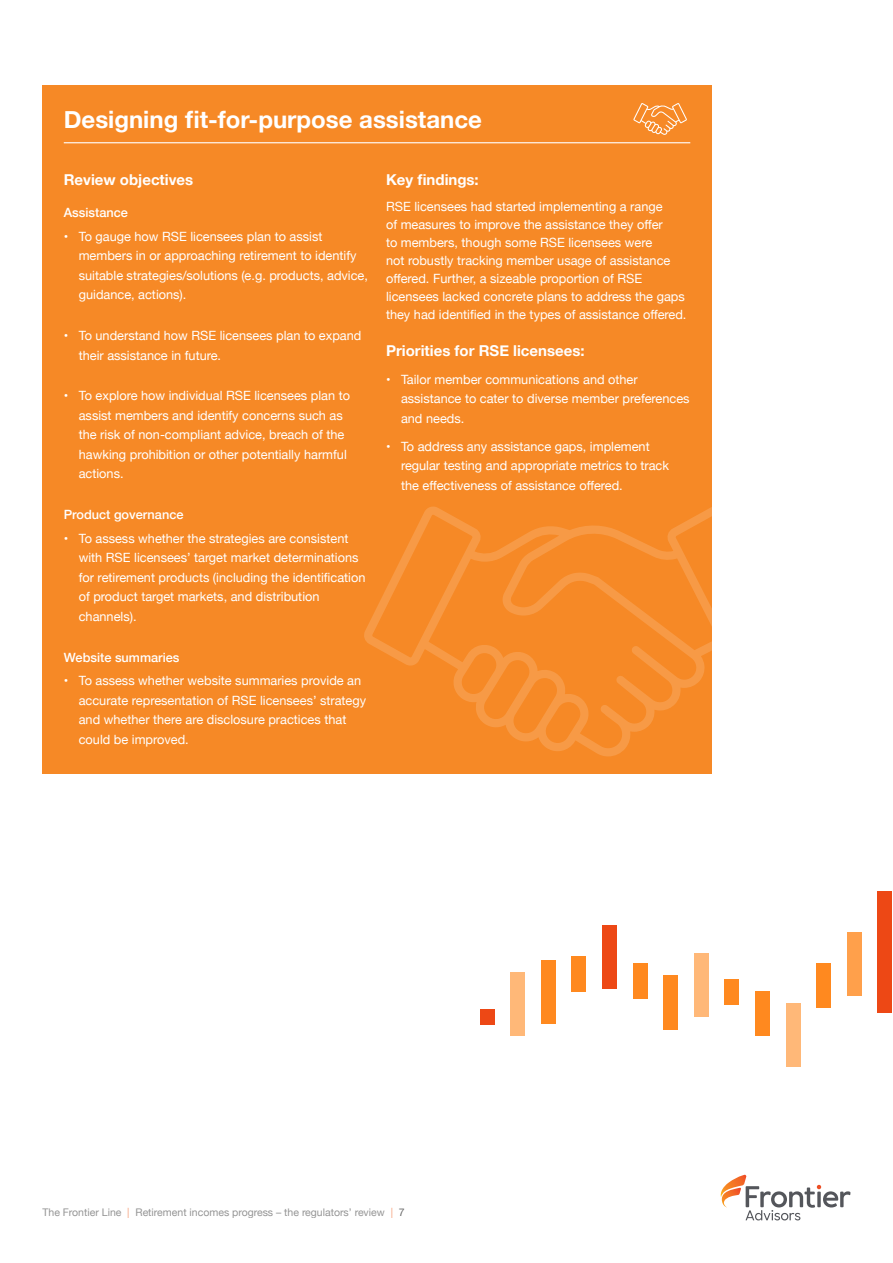
<style>
.page{position:relative;width:893px;height:1263px;background:#fff}
.page>*{position:absolute;margin:0;border:0;box-sizing:border-box;transform-origin:0 0}
.t1{font:700 24px "Helvetica Neue";color:#fff}
.t2{font:700 15px "Helvetica Neue";color:#fff}
.t3{font:12.75px/19.5px "Helvetica Neue";color:#fff}
.t4{font:500 12.75px "Helvetica Neue";color:#fff}
.t5{font:10.5px "Helvetica Neue";color:#4d4d4d}
.s1{font-family:"Helvetica"}
.s2{color:#f16122}
.s3{color:#000}
</style>
<div class="page">
<div style="left:43px;top:85px;width:669px;height:689px;background:#f68926"></div>
<svg style="left:364px;top:506px;width:348px;height:250px"></svg>
<hr style="left:64px;top:142px;width:626px;height:1px;background:#fff">
<svg style="left:633px;top:103px;width:54px;height:32px"></svg>
<div style="left:480px;top:1009px;width:14px;height:16px;background:#ed4815"></div>
<div style="left:511px;top:972px;width:14px;height:64px;background:#ffb878"></div>
<div style="left:541px;top:960px;width:14px;height:64px;background:#ff891f"></div>
<div style="left:572px;top:957px;width:14px;height:35px;background:#ff891f"></div>
<div style="left:602px;top:925px;width:15px;height:64px;background:#ed4815"></div>
<div style="left:633px;top:964px;width:14px;height:35px;background:#ff891f"></div>
<div style="left:664px;top:976px;width:14px;height:54px;background:#ff891f"></div>
<div style="left:694px;top:953px;width:14px;height:64px;background:#ffb878"></div>
<div style="left:725px;top:979px;width:14px;height:26px;background:#ff891f"></div>
<div style="left:755px;top:991px;width:15px;height:45px;background:#ff891f"></div>
<div style="left:786px;top:1003px;width:14px;height:64px;background:#ffb878"></div>
<div style="left:816px;top:963px;width:15px;height:44px;background:#ff891f"></div>
<div style="left:847px;top:932px;width:14px;height:64px;background:#ffa04b"></div>
<div style="left:878px;top:891px;width:14px;height:122px;background:#ed4815"></div>
<svg style="left:721px;top:1175px;width:129px;height:45px"></svg>
<h1 class="t1" style="left:64px;top:100px;width:420px">Designing fit-for-purpose assistance</h1>
<p class="t2" style="left:64px;top:168px;width:131px">Review objectives</p>
<p class="t4" style="left:64px;top:202px;width:66px">Assistance</p>
<p class="t3" style="left:79px;top:227px;width:291px;text-indent:-15px"><span class="s1">•</span> To gauge how RSE licensees plan to assist members in or approaching retirement to identify suitable strategies/solutions (e.g. products, advice, guidance, actions).</p>
<p class="t3" style="left:79px;top:327px;width:284px;text-indent:-15px"><span class="s1">•</span> To understand how RSE licensees plan to expand their assistance in future.</p>
<p class="t3" style="left:79px;top:387px;width:273px;text-indent:-15px"><span class="s1">•</span> To explore how individual RSE licensees plan to assist members and identify concerns such as the risk of non-compliant advice, breach of the hawking prohibition or other potentially harmful actions.</p>
<p class="t4" style="left:64px;top:504px;width:121px">Product governance</p>
<p class="t3" style="left:79px;top:529px;width:288px;text-indent:-15px"><span class="s1">•</span> To assess whether the strategies are consistent with RSE licensees’ target market determinations for retirement products (including the identification of product target markets, and distribution channels).</p>
<p class="t4" style="left:64px;top:647px;width:117px">Website summaries</p>
<p class="t3" style="left:79px;top:672px;width:289px;text-indent:-15px"><span class="s1">•</span> To assess whether website summaries provide an accurate representation of RSE licensees’ strategy and whether there are disclosure practices that could be improved.</p>
<p class="t2" style="left:386px;top:168px;width:94px">Key findings:</p>
<p class="t3" style="left:386px;top:199px;width:302px;line-height:18px">RSE licensees had started implementing a range<br>of measures to improve the assistance they offer<br>to members, though some RSE licensees were<br>not robustly tracking member usage of assistance offered. Further, a sizeable proportion of RSE licensees lacked concrete plans to address the gaps they had identified in the types of assistance offered.</p>
<p class="t2" style="left:386px;top:339px;width:200px">Priorities for RSE licensees:</p>
<p class="t3" style="left:401px;top:370px;width:290px;text-indent:-15px"><span class="s1">•</span> Tailor member communications and other assistance to cater to diverse member preferences and needs.</p>
<p class="t3" style="left:401px;top:437px;width:270px;text-indent:-15px"><span class="s1">•</span> To address any assistance gaps, implement regular testing and appropriate metrics to track the effectiveness of assistance offered.</p>
<p class="t5" style="left:43px;top:1204px;width:364px">The Frontier Line <span class="s2">|</span> Retirement incomes progress – the regulators’ review <span class="s2">|</span> <span class="s3">7</span></p>
</div>
